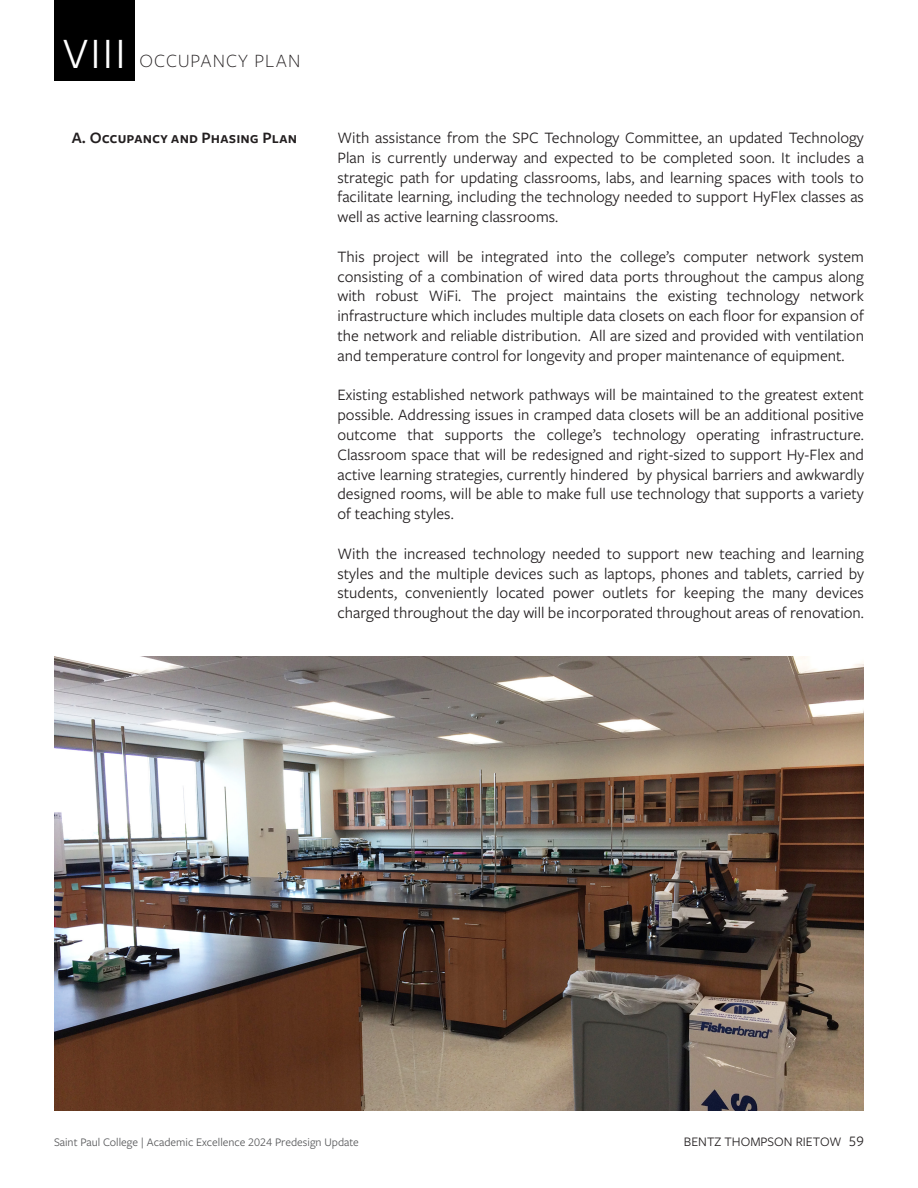
<style>
.page{position:relative;width:918px;height:1188px;background:#fff}
.page>*{position:absolute;margin:0;border:0;box-sizing:border-box;transform-origin:0 0}
.t1{font:45px "Freight Sans Pro";color:#fff}
.t2{font:300 19.5px "Freight Sans Pro";letter-spacing:.05em;color:#231f20}
.t3{font:16.5px/19.8px "Freight Sans Pro";color:#231f20;text-align:justify}
.t4{font:600 16.5px "Freight Sans Pro";color:#231f20}
.t5{font:13.5px "Freight Sans Pro";color:#231f20}
.t6{font:12px "Freight Sans Pro";color:#57585a}
.s1{font-size:15px}
</style>
<div class="page">
<div style="left:54px;top:0;width:81px;height:81px;background:#000"></div>
<img style="left:54px;top:657px;width:810px;height:453px">
<h1 class="t1" style="left:63px;top:23px;width:64px">VIII</h1>
<p class="t2" style="left:140px;top:48px;width:162px">OCCUPANCY PLAN</p>
<p class="t4" style="left:72px;top:127px;width:227px">A. Occupancy and Phasing Plan</p>
<p class="t3" style="left:338px;top:127px;width:528px">With assistance from the SPC Technology Committee, an updated Technology Plan is currently underway and expected to be completed soon. It includes a strategic path for updating classrooms, labs, and learning spaces with tools to facilitate learning, including the technology needed to support HyFlex classes as well as active learning classrooms.</p>
<p class="t3" style="left:338px;top:246px;width:528px">This project will be integrated into the college’s computer network system consisting of a combination of wired data ports throughout the campus along with robust WiFi. The project maintains the existing technology network infrastructure which includes multiple data closets on each floor for expansion of the network and reliable distribution. All are sized and provided with ventilation and temperature control for longevity and proper maintenance of equipment.</p>
<p class="t3" style="left:338px;top:385px;width:528px">Existing established network pathways will be maintained to the greatest extent possible. Addressing issues in cramped data closets will be an additional positive outcome that supports the college’s technology operating infrastructure.<br>Classroom space that will be redesigned and right-sized to support Hy-Flex and active learning strategies, currently hindered by physical barriers and awkwardly designed rooms, will be able to make full use technology that supports a variety of teaching styles.</p>
<p class="t3" style="left:338px;top:543px;width:528px">With the increased technology needed to support new teaching and learning styles and the multiple devices such as laptops, phones and tablets, carried by students, conveniently located power outlets for keeping the many devices charged throughout the day will be incorporated throughout areas of renovation.</p>
<p class="t6" style="left:54px;top:1134px;width:306px">Saint Paul College | Academic Excellence 2024 Predesign Update</p>
<p class="t5" style="left:684px;top:1133px;width:182px">BENTZ THOMPSON RIETOW <span class="s1">59</span></p>
</div>
